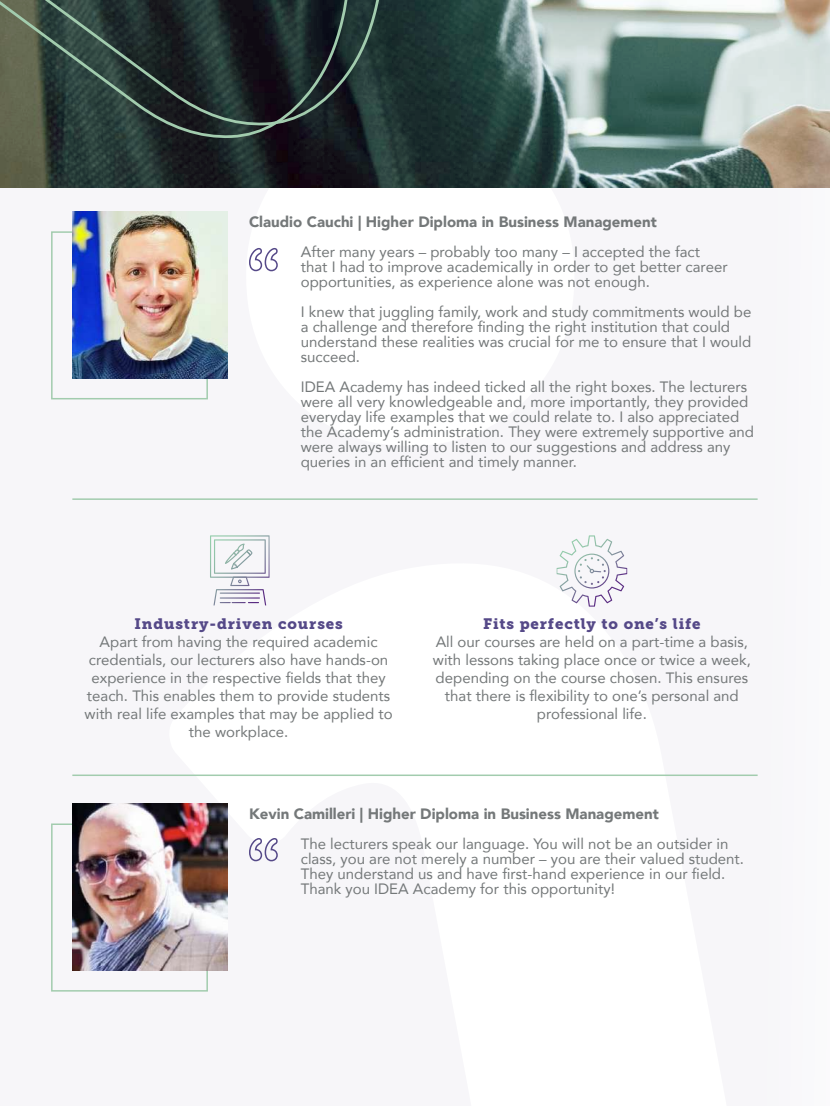
<style>
.page{position:relative;width:830px;height:1106px;background:#fff}
.page>*{position:absolute;margin:0;border:0;box-sizing:border-box;transform-origin:0 0}
.t1{font:15px/15px "Avenir";color:#747879}
.t2{font:900 15px "Avenir";color:#747879}
.t3{font:15px "Museo Slab 900";letter-spacing:.06em;color:#554988}
</style>
<div class="page">
<div style="left:51px;top:231px;width:157px;height:168px;border:2px solid #a2ccae"></div>
<img style="left:72px;top:211px;width:155px;height:167px">
<div style="left:51px;top:823px;width:157px;height:168px;border:2px solid #a2ccae"></div>
<img style="left:73px;top:803px;width:154px;height:167px">
<svg style="left:210px;top:535px;width:59px;height:70px"></svg>
<svg style="left:556px;top:535px;width:71px;height:71px"></svg>
<svg style="left:0;top:0;width:829px;height:188px;background:#62736f"></svg>
<hr style="left:72px;top:498px;width:685px;height:2px;background:#a2ccae">
<hr style="left:72px;top:774px;width:685px;height:2px;background:#a2ccae">
<svg style="left:352px;top:0;width:34px;height:128px;background:#283f3c"></svg>
<svg style="left:0;top:0;width:352px;height:141px;background:#2d3936"></svg>
<svg style="left:249px;top:248px;width:29px;height:24px"></svg>
<svg style="left:249px;top:838px;width:29px;height:24px"></svg>
<p class="t2" style="left:249px;top:208px;width:409px">Claudio Cauchi | Higher Diploma in Business Management</p>
<p class="t1" style="left:300px;top:244px;width:428px">After many years – probably too many – I accepted the fact that I had to improve academically in order to get better career opportunities, as experience alone was not enough.</p>
<p class="t1" style="left:300px;top:304px;width:452px">I knew that juggling family, work and study commitments would be a challenge and therefore finding the right institution that could understand these realities was crucial for me to ensure that I would succeed.</p>
<p class="t1" style="left:300px;top:379px;width:454px">IDEA Academy has indeed ticked all the right boxes. The lecturers were all very knowledgeable and, more importantly, they provided everyday life examples that we could relate to. I also appreciated the Academy’s administration. They were extremely supportive and were always willing to listen to our suggestions and address any queries in an efficient and timely manner.</p>
<p class="t3" style="left:134px;top:615px;width:210px">Industry-driven courses</p>
<p class="t1" style="left:85px;top:632px;width:309px;line-height:18px;text-align:center">Apart from having the required academic credentials, our lecturers also have hands-on experience in the respective fields that they teach. This enables them to provide students with real life examples that may be applied to the workplace.</p>
<p class="t3" style="left:483px;top:615px;width:219px">Fits perfectly to one’s life</p>
<p class="t1" style="left:432px;top:632px;width:319px;line-height:18px;text-align:center">All our courses are held on a part-time a basis, with lessons taking place once or twice a week, depending on the course chosen. This ensures that there is flexibility to one’s personal and professional life.</p>
<p class="t2" style="left:249px;top:800px;width:411px">Kevin Camilleri | Higher Diploma in Business Management</p>
<p class="t1" style="left:300px;top:835px;width:444px">The lecturers speak our language. You will not be an outsider in class, you are not merely a number – you are their valued student.<br>They understand us and have first-hand experience in our field.<br>Thank you IDEA Academy for this opportunity!</p>
</div>
